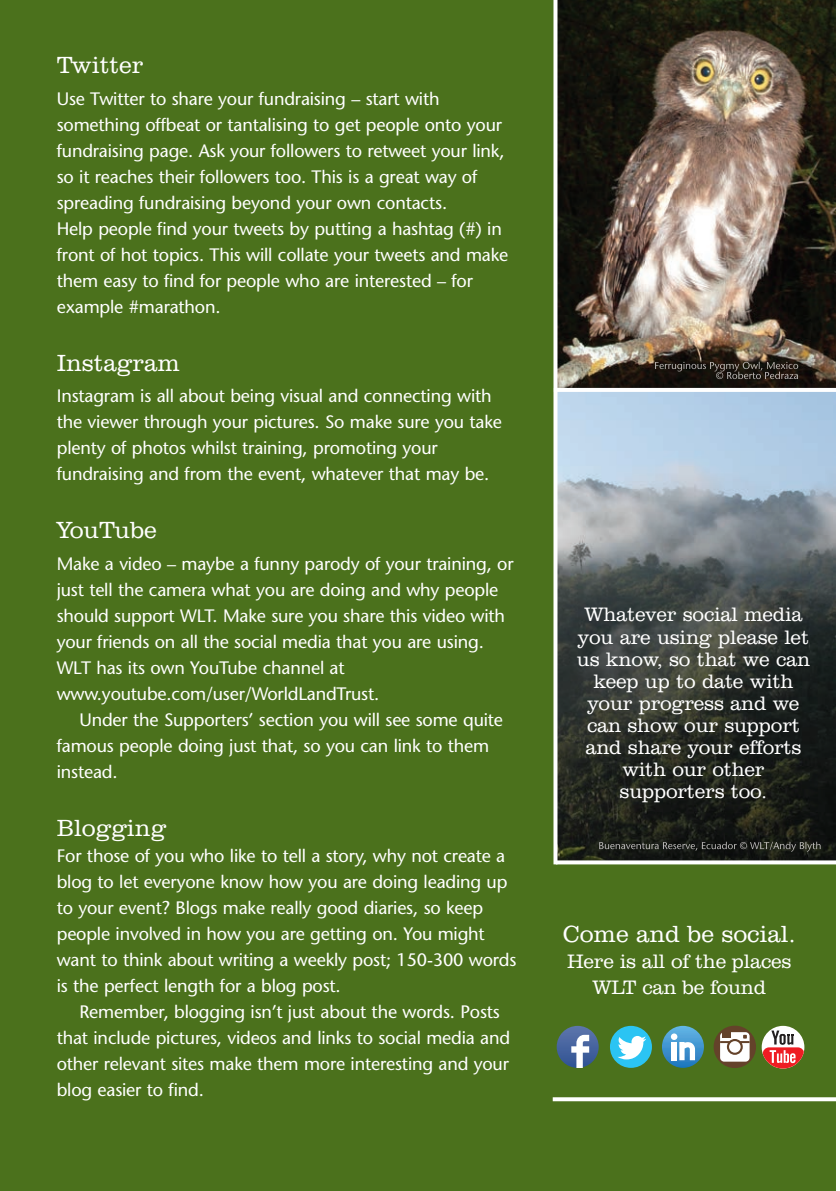
<style>
.page{position:relative;width:840px;height:1191px;background:#fff}
.page>*{position:absolute;margin:0;border:0;box-sizing:border-box;transform-origin:0 0}
.t1{font:300 24px "Clarendon BT";color:#fff}
.t2{font:300 20px/22px "Clarendon BT";letter-spacing:-.01em;color:#fff;text-align:center}
.t3{font:18px/26px "Stone Sans";letter-spacing:-.01em;color:#fff}
</style>
<div class="page">
<div style="left:0;top:0;width:839px;height:1191px;background:#4b711c"></div>
<img style="left:557px;top:0;width:278px;height:860px">
<div style="left:609px;top:1025px;width:42px;height:42px;background:#2bc4f3;border-radius:50%"></div>
<svg style="left:617px;top:1036px;width:29px;height:23px"></svg>
<svg style="left:556px;top:1025px;width:42px;height:42px"></svg>
<svg style="left:571px;top:1034px;width:18px;height:34px"></svg>
<svg style="left:761px;top:1025px;width:42px;height:43px"></svg>
<svg style="left:762px;top:1030px;width:41px;height:38px;background:#cc8a80"></svg>
<svg style="left:661px;top:1025px;width:42px;height:42px"></svg>
<div style="left:671px;top:1042px;width:5px;height:18px;background:#fff"></div>
<svg style="left:679px;top:1041px;width:15px;height:19px"></svg>
<div style="left:670px;top:1033px;width:7px;height:7px;background:#fff;border-radius:50%"></div>
<svg style="left:713px;top:1025px;width:42px;height:43px"></svg>
<div style="left:719px;top:1032px;width:30px;height:29px;background:#fff;border-radius:4px"></div>
<svg style="left:719px;top:1030px;width:30px;height:24px"></svg>
<svg style="left:553px;top:0;width:4px;height:864px;background:#e8ede2"></svg>
<svg style="left:835px;top:0;width:4px;height:1191px;background:#cfd2cc"></svg>
<svg style="left:552px;top:1097px;width:287px;height:4px"></svg>
<svg style="left:555px;top:860px;width:284px;height:4px"></svg>
<hr style="left:553px;top:388px;width:286px;height:4px;background:#fff">
<img style="left:654px;top:362px;width:82px;height:9px">
<img style="left:715px;top:371px;width:82px;height:8px">
<img style="left:599px;top:842px;width:76px;height:7px">
<h1 class="t1" style="left:57px;top:57px;width:88px">Twitter</h1>
<p class="t3" style="left:57px;top:87px;width:453px">Use Twitter to share your fundraising – start with something offbeat or tantalising to get people onto your fundraising page. Ask your followers to retweet your link, so it reaches their followers too. This is a great way of spreading fundraising beyond your own contacts.<br>Help people find your tweets by putting a hashtag (#) in front of hot topics. This will collate your tweets and make them easy to find for people who are interested – for example #marathon.</p>
<h1 class="t1" style="left:57px;top:354px;width:124px">Instagram</h1>
<p class="t3" style="left:57px;top:385px;width:446px">Instagram is all about being visual and connecting with the viewer through your pictures. So make sure you take plenty of photos whilst training, promoting your fundraising and from the event, whatever that may be.</p>
<h1 class="t1" style="left:57px;top:522px;width:102px">YouTube</h1>
<p class="t3" style="left:57px;top:552px;width:458px">Make a video – maybe a funny parody of your training, or just tell the camera what you are doing and why people should support WLT. Make sure you share this video with your friends on all the social media that you are using.<br>WLT has its own YouTube channel at www.youtube.com/user/WorldLandTrust.</p>
<p class="t3" style="left:57px;top:708px;width:447px;text-indent:23px">Under the Supporters’ section you will see some quite famous people doing just that, so you can link to them instead.</p>
<h1 class="t1" style="left:57px;top:820px;width:111px">Blogging</h1>
<p class="t3" style="left:57px;top:844px;width:461px">For those of you who like to tell a story, why not create a blog to let everyone know how you are doing leading up to your event? Blogs make really good diaries, so keep people involved in how you are getting on. You might want to think about writing a weekly post; 150-300 words is the perfect length for a blog post.</p>
<p class="t3" style="left:57px;top:1000px;width:454px;text-indent:23px">Remember, blogging isn’t just about the words. Posts that include pictures, videos and links to social media and other relevant sites make them more interesting and your blog easier to find.</p>
<p class="t2" style="left:576px;top:606px;width:234px">Whatever social media you are using please let us know, so that we can keep up to date with your progress and we can show our support and share your efforts with our other supporters too.</p>
<h1 class="t1" style="left:562px;top:926px;width:234px">Come and be social.</h1>
<p class="t2" style="left:567px;top:950px;width:226px;line-height:26px">Here is all of the places<br>WLT can be found</p>
</div>
